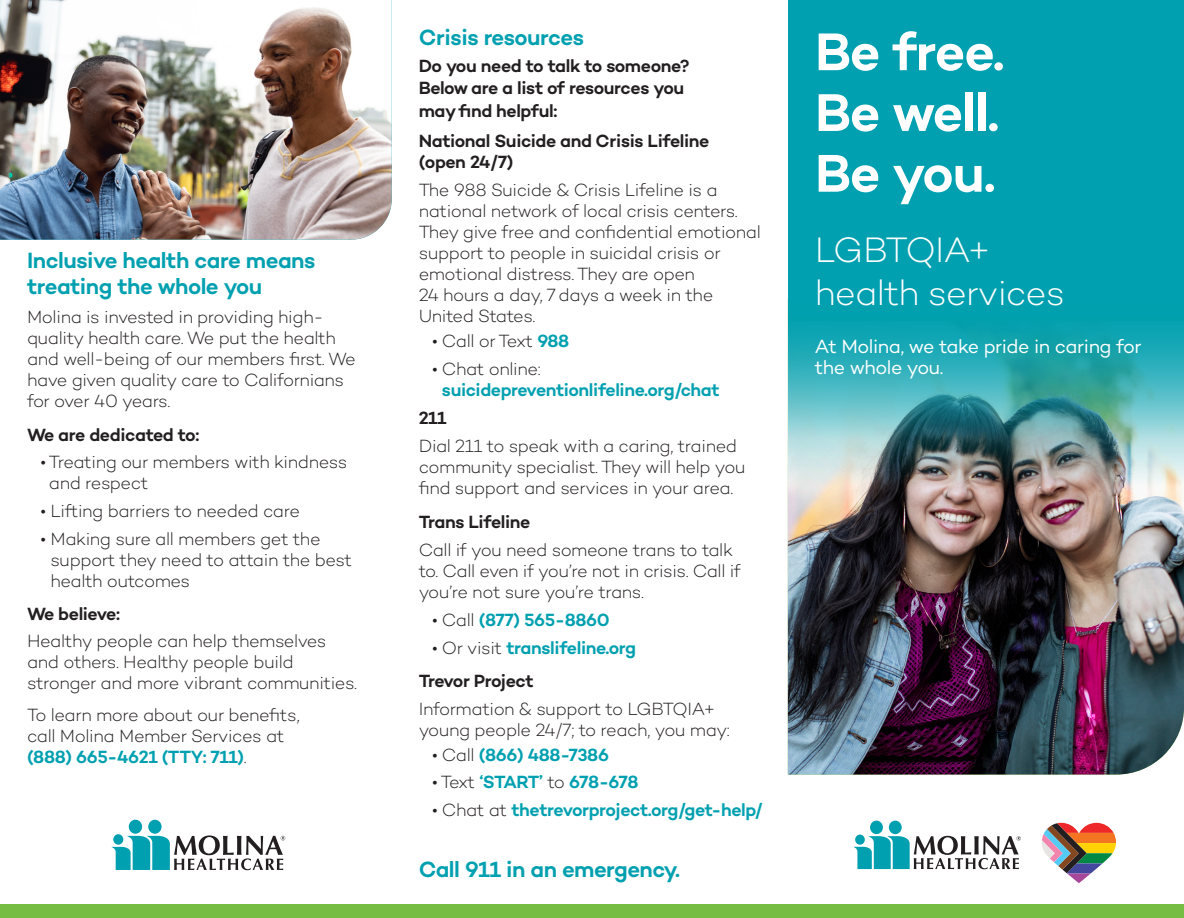
<style>
.page{position:relative;width:1184px;height:918px;background:#fff}
.page>*{position:absolute;margin:0;border:0;box-sizing:border-box;transform-origin:0 0}
.t1{font:600 54px "Campton";letter-spacing:-.035em;color:#fff}
.t2{font:300 36px/43.2px "Campton";letter-spacing:-.03em;color:#fff}
.t3{font:600 22.5px/25.5px "Campton";letter-spacing:-.02em;color:#00a0b0}
.t4{font:19.5px/21px "Campton";letter-spacing:-.025em;color:#fff}
.t5{font:300 18px/21px "Campton";letter-spacing:-.025em;color:#231f20}
.t6{font:600 18px/22.5px "Campton";letter-spacing:-.025em;color:#231f20}
.t7{font:600 18px/21px "Campton";letter-spacing:-.02em;color:#00a0b0}
.t8{font:600 18px "Campton";letter-spacing:-.04em;color:#00a0b0}
.s1{font-weight:600;color:#00a0b0}
.s2{font-weight:300;color:#231f20}
</style>
<div class="page">
<img style="left:787px;top:502px;width:396px;height:273px">
<img style="left:787px;top:453px;width:396px;height:49px">
<svg style="left:787px;top:0;width:396px;height:453px;background:#2baab6"></svg>
<div style="left:0;top:904px;width:1183px;height:14px;background:#75bd43"></div>
<img style="left:0;top:0;width:392px;height:240px">
<div style="left:888px;top:821px;width:13px;height:13px;background:#00a0b0;border-radius:50%"></div>
<div style="left:870px;top:821px;width:12px;height:13px;background:#00a0b0;border-radius:50%"></div>
<svg style="left:853px;top:836px;width:167px;height:33px"></svg>
<div style="left:855px;top:835px;width:9px;height:10px;background:#00a0b0;border-radius:50%"></div>
<svg style="left:1042px;top:823px;width:73px;height:60px"></svg>
<div style="left:148px;top:820px;width:14px;height:14px;background:#00a0b0;border-radius:50%"></div>
<div style="left:129px;top:820px;width:13px;height:14px;background:#00a0b0;border-radius:50%"></div>
<svg style="left:111px;top:835px;width:174px;height:35px"></svg>
<div style="left:113px;top:834px;width:10px;height:11px;background:#00a0b0;border-radius:50%"></div>
<h2 class="t3" style="left:27px;top:247px;width:290px">Inclusive health care means treating the whole you</h2>
<p class="t5" style="left:27px;top:306px;width:330px">Molina is invested in providing high&shy;quality health care. We put the health and well-being of our members first. We have given quality care to Californians for over 40 years.</p>
<h3 class="t6" style="left:27px;top:423px;width:174px">We are dedicated to:</h3>
<p class="t5" style="left:49px;top:452px;width:300px;text-indent:-8px">• Treating our members with kindness and respect</p>
<p class="t5" style="left:40px;top:500px;width:261px">• Lifting barriers to needed care</p>
<p class="t5" style="left:50px;top:528px;width:303px;text-indent:-10px">• Making sure all members get the support they need to attain the best health outcomes</p>
<h3 class="t6" style="left:27px;top:602px;width:94px">We believe:</h3>
<p class="t5" style="left:27px;top:631px;width:332px">Healthy people can help themselves and others. Healthy people build stronger and more vibrant communities.</p>
<p class="t5" style="left:27px;top:704px;width:274px">To learn more about our benefits, call Molina Member Services at <span class="s1">(888) 665-4621 (TTY: 711)</span>.</p>
<h2 class="t3" style="left:418px;top:24px;width:167px">Crisis resources</h2>
<h3 class="t6" style="left:418px;top:54px;width:272px">Do you need to talk to someone?</h3>
<p class="t6" style="left:418px;top:76px;width:267px">Below are a list of resources you may find helpful:</p>
<h3 class="t6" style="left:418px;top:130px;width:292px;line-height:21px">National Suicide and Crisis Lifeline (open 24/7)</h3>
<p class="t5" style="left:418px;top:179px;width:343px">The 988 Suicide &amp; Crisis Lifeline is a national network of local crisis centers.<br>They give free and confidential emotional support to people in suicidal crisis or emotional distress. They are open<br>24 hours a day, 7 days a week in the United States.</p>
<p class="t5" style="left:432px;top:330px;width:138px">• Call or Text <span class="s1">988</span></p>
<p class="t7" style="left:442px;top:358px;width:279px;text-indent:-10px"><span class="s2">• Chat online: </span>suicidepreventionlifeline.org/chat</p>
<h3 class="t6" style="left:418px;top:406px;width:29px">211</h3>
<p class="t5" style="left:418px;top:435px;width:328px">Dial 211 to speak with a caring, trained community specialist. They will help you find support and services in your area.</p>
<h3 class="t6" style="left:418px;top:511px;width:113px">Trans Lifeline</h3>
<p class="t5" style="left:418px;top:539px;width:323px">Call if you need someone trans to talk to. Call even if you’re not in crisis. Call if you’re not sure you’re trans.</p>
<p class="t7" style="left:432px;top:609px;width:179px"><span class="s2">• Call</span> (877) 565-8860</p>
<p class="t7" style="left:432px;top:637px;width:205px"><span class="s2">• Or visit</span> translifeline.org</p>
<h3 class="t6" style="left:418px;top:669px;width:116px">Trevor Project</h3>
<p class="t5" style="left:418px;top:698px;width:312px">Information &amp; support to LGBTQIA+ young people 24/7; to reach, you may:</p>
<p class="t7" style="left:432px;top:744px;width:178px"><span class="s2">• Call</span> (866) 488-7386</p>
<p class="t8" style="left:432px;top:771px;width:208px"><span class="s2">• Text</span> ‘START’ <span class="s2">to</span> 678-678</p>
<p class="t7" style="left:432px;top:799px;width:331px"><span class="s2">• Chat at</span> thetrevorproject.org/get-help/</p>
<p class="t3" style="left:418px;top:856px;width:263px">Call 911 in an emergency.</p>
<p class="t1" style="left:814px;top:17px;width:191px">Be free.</p>
<p class="t1" style="left:814px;top:78px;width:186px">Be well.</p>
<p class="t1" style="left:814px;top:139px;width:182px">Be you.</p>
<h1 class="t2" style="left:814px;top:227px;width:252px">LGBTQIA+ health services</h1>
<p class="t4" style="left:814px;top:335px;width:328px">At Molina, we take pride in caring for the whole you.</p>
</div>
